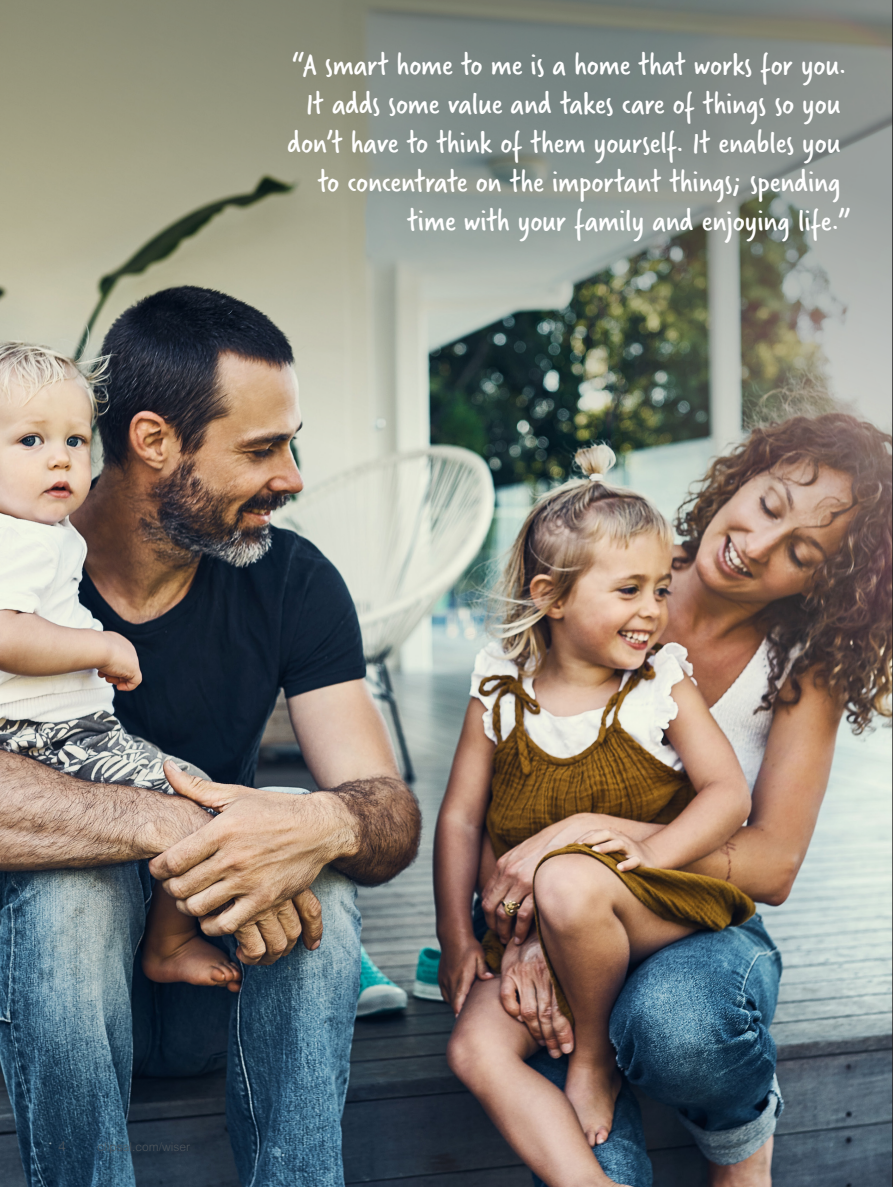
<style>
.page{position:relative;width:893px;height:1187px;background:#fff}
.page>*{position:absolute;margin:0;border:0;box-sizing:border-box;transform-origin:0 0}
.t1{font:33px "Verveine";letter-spacing:-.005em;color:#fff}
.t2{font:300 13.5px "Arial Rounded MT";color:#4d545a}
.t3{font:300 12px "M Arial";color:#4d545a}
</style>
<div class="page">
<img style="left:0;top:659px;width:892px;height:527px">
<hr style="left:892px;top:0;width:1px;height:1186px;background:#231f20">
<img style="left:0;top:0;width:893px;height:659px">
<p class="t1" style="left:291px;top:42px;width:558px">“A smart home to me is a home that works for you.</p>
<p class="t1" style="left:306px;top:81px;width:535px">It adds some value and takes care of things so you</p>
<p class="t1" style="left:288px;top:120px;width:554px">don’t have to think of them yourself. It enables you</p>
<p class="t1" style="left:318px;top:159px;width:524px">to concentrate on the important things; spending</p>
<p class="t1" style="left:407px;top:198px;width:445px">time with your family and enjoying life.”</p>
<p class="t2" style="left:58px;top:1138px;width:9px">4</p>
<p class="t3" style="left:98px;top:1139px;width:94px">clipsal.com/wiser</p>
</div>
